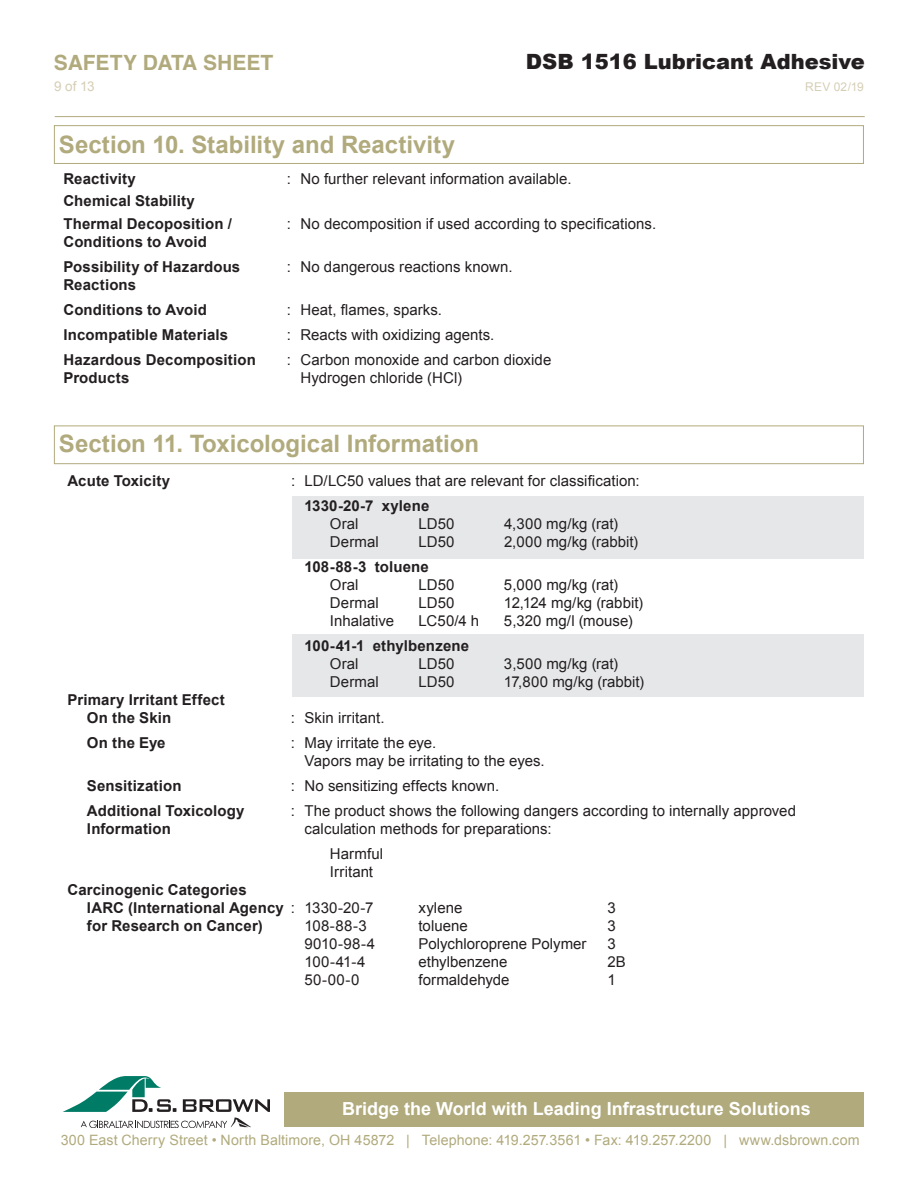
<style>
.page{position:relative;width:918px;height:1188px;background:#fff}
.page>*{position:absolute;margin:0;border:0;box-sizing:border-box;transform-origin:0 0}
.t1{font:700 24px "Arial";color:#b1aa7d}
.t2{font:900 21px "Arial";color:#231f20}
.t3{font:700 21px "Helvetica";letter-spacing:-.005em;color:#b1aa7d}
.t4{font:700 18px "Arial";color:#fff}
.t5{font:15px/18px "Arial";letter-spacing:.005em;color:#231f20}
.t6{font:700 15px/25px "Arial";letter-spacing:.01em;color:#231f20}
.t7{font:14.25px "Arial";letter-spacing:.005em;color:#b1aa7d}
.t8{font:13.5px "Arial";color:#d5ceb5}
.t9{font:12px "Arial";letter-spacing:.015em;color:#d5ceb5}
.s1{font-weight:400}
</style>
<div class="page">
<div style="left:285px;top:1092px;width:579px;height:35px;background:#b1aa7d"></div>
<hr style="left:55px;top:116px;width:810px;height:1px;background:#b1aa7d">
<svg style="left:63px;top:1076px;width:207px;height:51px"></svg>
<div style="left:293px;top:497px;width:571px;height:62px;background:#e6e7e9"></div>
<div style="left:54px;top:125px;width:810px;height:39px;border:1px solid #b1aa7d"></div>
<div style="left:54px;top:426px;width:810px;height:38px;border:1px solid #b1aa7d"></div>
<div style="left:293px;top:634px;width:571px;height:63px;background:#e6e7e9"></div>
<h2 class="t3" style="left:54px;top:45px;width:221px">SAFETY DATA SHEET</h2>
<h2 class="t2" style="left:526px;top:46px;width:341px">DSB 1516 Lubricant Adhesive</h2>
<p class="t9" style="left:805px;top:79px;width:60px">REV 02/19</p>
<p class="t8" style="left:54px;top:77px;width:42px">9 of 13</p>
<h1 class="t1" style="left:59px;top:129px;width:398px">Section 10. Stability and Reactivity</h1>
<p class="t6" style="left:63px;top:167px;width:74px">Reactivity</p>
<p class="t5" style="left:287px;top:170px;width:286px">: No further relevant information available.</p>
<p class="t6" style="left:63px;top:190px;width:170px;line-height:22.4px">Chemical Stability<br>Thermal Decoposition /</p>
<p class="t5" style="left:287px;top:215px;width:371px">: No decomposition if used according to specifications.</p>
<p class="t6" style="left:63px;top:229px;width:178px">Conditions to Avoid<br>Possibility of Hazardous</p>
<p class="t6" style="left:63px;top:272px;width:145px">Reactions<br>Conditions to Avoid</p>
<p class="t5" style="left:287px;top:258px;width:227px">: No dangerous reactions known.</p>
<p class="t5" style="left:287px;top:301px;width:157px">: Heat, flames, sparks.</p>
<p class="t6" style="left:63px;top:322px;width:166px">Incompatible Materials</p>
<p class="t5" style="left:287px;top:326px;width:209px">: Reacts with oxidizing agents.</p>
<p class="t6" style="left:63px;top:347px;width:194px">Hazardous Decomposition</p>
<p class="t5" style="left:287px;top:351px;width:266px">: Carbon monoxide and carbon dioxide</p>
<p class="t6" style="left:63px;top:365px;width:67px">Products</p>
<p class="t5" style="left:300px;top:369px;width:163px">Hydrogen chloride (HCl)</p>
<h1 class="t1" style="left:59px;top:428px;width:422px">Section 11. Toxicological Information</h1>
<p class="t6" style="left:68px;top:469px;width:104px">Acute Toxicity</p>
<p class="t5" style="left:291px;top:472px;width:350px">: LD/LC50 values that are relevant for classification:</p>
<p class="t6" style="left:304px;top:494px;width:126px">1330-20-7 xylene</p>
<p class="t5" style="left:330px;top:515px;width:30px">Oral</p>
<p class="t5" style="left:418px;top:515px;width:38px">LD50</p>
<p class="t5" style="left:504px;top:515px;width:116px">4,300 mg/kg (rat)</p>
<p class="t5" style="left:330px;top:533px;width:50px">Dermal</p>
<p class="t5" style="left:418px;top:533px;width:38px">LD50</p>
<p class="t5" style="left:504px;top:533px;width:136px">2,000 mg/kg (rabbit)</p>
<p class="t6" style="left:304px;top:555px;width:126px">108-88-3 toluene</p>
<p class="t5" style="left:330px;top:576px;width:30px">Oral</p>
<p class="t5" style="left:418px;top:576px;width:38px">LD50</p>
<p class="t5" style="left:504px;top:576px;width:116px">5,000 mg/kg (rat)</p>
<p class="t5" style="left:330px;top:594px;width:50px">Dermal</p>
<p class="t5" style="left:418px;top:594px;width:38px">LD50</p>
<p class="t5" style="left:504px;top:594px;width:141px">12,124 mg/kg (rabbit)</p>
<p class="t5" style="left:330px;top:612px;width:66px">Inhalative</p>
<p class="t5" style="left:418px;top:612px;width:62px">LC50/4 h</p>
<p class="t5" style="left:504px;top:612px;width:130px">5,320 mg/l (mouse)</p>
<p class="t6" style="left:304px;top:634px;width:166px">100-41-1 ethylbenzene</p>
<p class="t5" style="left:330px;top:655px;width:30px">Oral</p>
<p class="t5" style="left:418px;top:655px;width:38px">LD50</p>
<p class="t5" style="left:504px;top:655px;width:116px">3,500 mg/kg (rat)</p>
<p class="t5" style="left:330px;top:673px;width:50px">Dermal</p>
<p class="t5" style="left:418px;top:673px;width:38px">LD50</p>
<p class="t5" style="left:504px;top:673px;width:142px">17,800 mg/kg (rabbit)</p>
<p class="t6" style="left:87px;top:692px;width:139px;line-height:18px;text-indent:-20px">Primary Irritant Effect<br>On the Skin</p>
<p class="t5" style="left:291px;top:709px;width:95px">: Skin irritant.</p>
<p class="t6" style="left:87px;top:731px;width:80px">On the Eye</p>
<p class="t5" style="left:304px;top:734px;width:242px;text-indent:-13px">: May irritate the eye.<br>Vapors may be irritating to the eyes.</p>
<p class="t6" style="left:87px;top:774px;width:96px">Sensitization</p>
<p class="t5" style="left:291px;top:777px;width:210px">: No sensitizing effects known.</p>
<p class="t6" style="left:87px;top:799px;width:159px">Additional Toxicology</p>
<p class="t5" style="left:291px;top:802px;width:507px">: The product shows the following dangers according to internally approved</p>
<p class="t6" style="left:87px;top:817px;width:86px">Information</p>
<p class="t5" style="left:330px;top:817px;width:223px;line-height:25px;text-indent:-25px">calculation methods for preparations:<br>Harmful</p>
<p class="t5" style="left:330px;top:863px;width:45px">Irritant</p>
<p class="t6" style="left:87px;top:882px;width:288px;line-height:18px;text-indent:-20px">Carcinogenic Categories<br>IARC (International Agency <span class="s1">: 1330-20-7</span></p>
<p class="t5" style="left:418px;top:899px;width:45px">xylene</p>
<p class="t5" style="left:607px;top:899px;width:10px">3</p>
<p class="t6" style="left:87px;top:914px;width:177px">for Research on Cancer)</p>
<p class="t5" style="left:304px;top:917px;width:64px">108-88-3</p>
<p class="t5" style="left:418px;top:917px;width:51px">toluene</p>
<p class="t5" style="left:607px;top:917px;width:10px">3</p>
<p class="t5" style="left:304px;top:935px;width:72px">9010-98-4</p>
<p class="t5" style="left:418px;top:935px;width:170px">Polychloroprene Polymer</p>
<p class="t5" style="left:607px;top:935px;width:10px">3</p>
<p class="t5" style="left:304px;top:953px;width:63px">100-41-4</p>
<p class="t5" style="left:418px;top:953px;width:91px">ethylbenzene</p>
<p class="t5" style="left:607px;top:953px;width:20px">2B</p>
<p class="t5" style="left:304px;top:971px;width:57px">50-00-0</p>
<p class="t5" style="left:418px;top:971px;width:93px">formaldehyde</p>
<p class="t5" style="left:607px;top:971px;width:10px">1</p>
<p class="t4" style="left:342px;top:1097px;width:470px">Bridge the World with Leading Infrastructure Solutions</p>
<p class="t7" style="left:61px;top:1131px;width:800px">300 East Cherry Street • North Baltimore, OH 45872 | Telephone: 419.257.3561 • Fax: 419.257.2200 | www.dsbrown.com</p>
</div>
